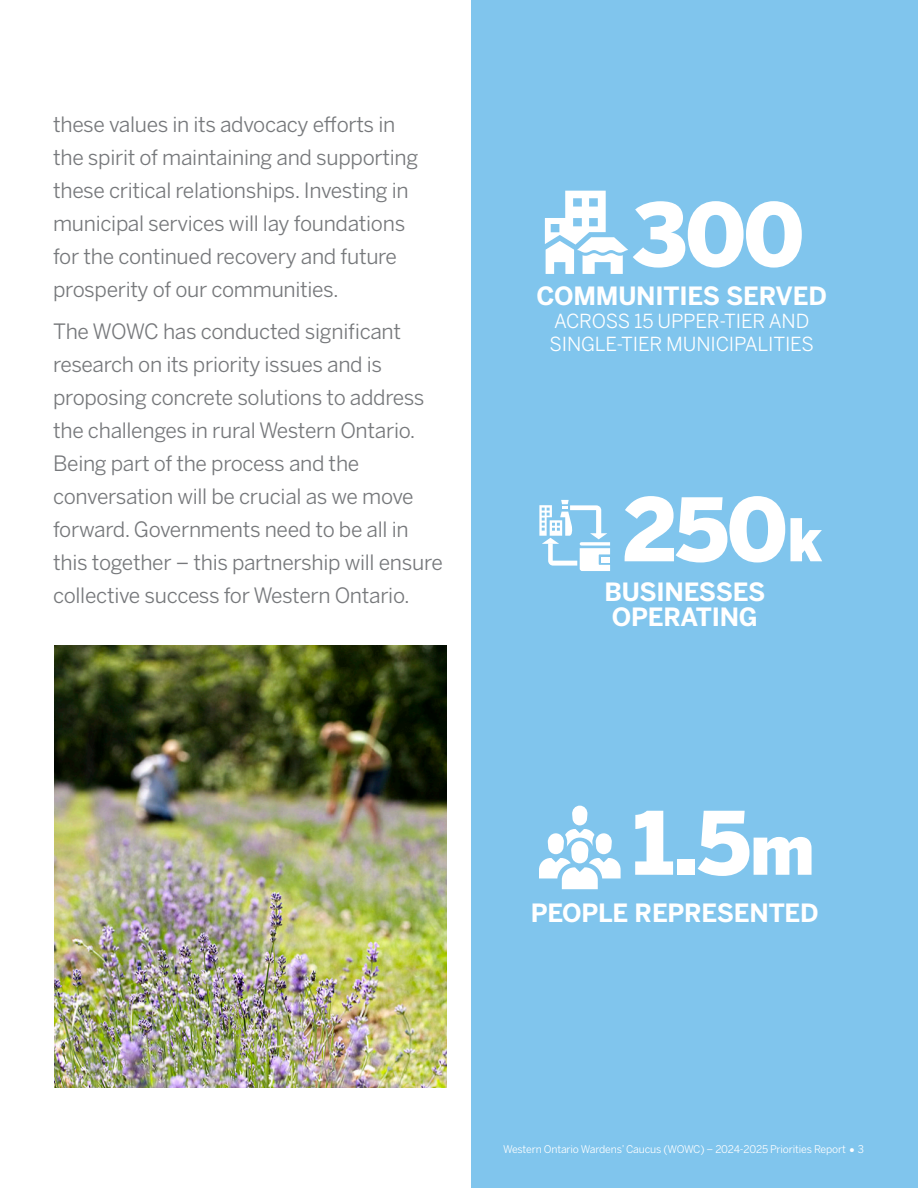
<style>
.page{position:relative;width:918px;height:1188px;background:#fff}
.page>*{position:absolute;margin:0;border:0;box-sizing:border-box;transform-origin:0 0}
.t1{font:900 86.55px "Benton Sans";letter-spacing:-.025em;color:#fff}
.t2{font:700 25.05px/25px "Benton Sans";letter-spacing:-.01em;color:#fff}
.body_large_2023{font:21px/33px "Benton Sans";letter-spacing:-.015em;color:#76787b}
.t3{font:19.2px/23.1px "Benton Sans";letter-spacing:-.01em;color:#fff}
.body_2023{font:10.5px "Benton Sans";letter-spacing:-.015em;color:#fff}
.s1{font-size:58.35px}
.s2{font-size:69.3px}
.s3{font-size:16.8px}
</style>
<div class="page">
<div style="left:472px;top:0;width:446px;height:1188px;background:#80c5ed"></div>
<svg style="left:539px;top:806px;width:82px;height:83px"></svg>
<svg style="left:539px;top:500px;width:71px;height:71px"></svg>
<svg style="left:545px;top:191px;width:83px;height:83px"></svg>
<img style="left:54px;top:646px;width:393px;height:441px">
<p class="body_large_2023" style="left:53px;top:107px;width:367px">these values in its advocacy efforts in the spirit of maintaining and supporting these critical relationships. Investing in municipal services will lay foundations for the continued recovery and future prosperity of our communities.</p>
<p class="body_large_2023" style="left:53px;top:314px;width:391px">The WOWC has conducted significant research on its priority issues and is proposing concrete solutions to address the challenges in rural Western Ontario.<br>Being part of the process and the conversation will be crucial as we move forward. Governments need to be all in this together – this partnership will ensure collective success for Western Ontario.</p>
<p class="t1" style="left:632px;top:183px;width:174px">300</p>
<p class="t2" style="left:537px;top:283px;width:292px">COMMUNITIES SERVED</p>
<p class="t3" style="left:550px;top:309px;width:266px">ACROSS 15 UPPER-TIER AND<br>SINGLE-TIER MUNICIPALITIES</p>
<p class="t1" style="left:623px;top:478px;width:201px">250<span class="s1">k</span></p>
<p class="t2" style="left:605px;top:579px;width:162px">BUSINESSES<br>OPERATING</p>
<p class="t1" style="left:633px;top:791px;width:183px">1.5<span class="s2">m</span></p>
<p class="t2" style="left:531px;top:901px;width:289px">PEOPLE REPRESENTED</p>
<p class="body_2023" style="left:503px;top:1143px;width:362px">Western Ontario Wardens’ Caucus (WOWC) – 2024-2025 Priorities Report <span class="s3">•</span> 3</p>
</div>
